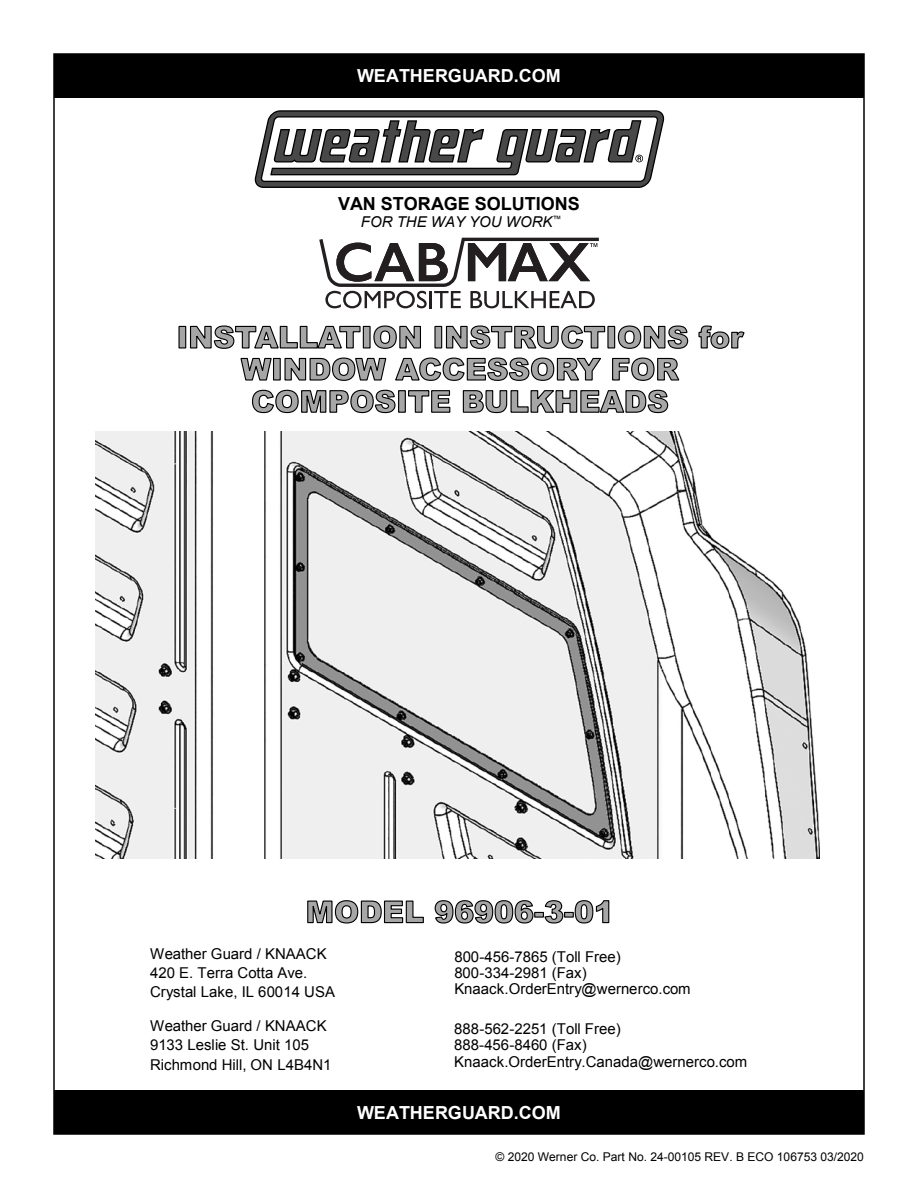
<style>
.page{position:relative;width:918px;height:1188px;background:#fff}
.page>*{position:absolute;margin:0;border:0;box-sizing:border-box;transform-origin:0 0}
.t1{font:700 18px "Arial";color:#fff}
.t2{font:700 18px "Arial";color:#000}
.t3{font:15px/19.4px "Arial";color:#000}
.t4{font:italic 15px "Arial";color:#000}
.t5{font:12px "Arial";color:#000}
</style>
<div class="page">
<div style="left:54px;top:54px;width:810px;height:43px;background:#000"></div>
<div style="left:54px;top:1091px;width:810px;height:43px;background:#000"></div>
<svg style="left:178px;top:325px;width:567px;height:24px"></svg>
<svg style="left:240px;top:357px;width:440px;height:57px"></svg>
<svg style="left:307px;top:900px;width:227px;height:24px"></svg>
<svg style="left:534px;top:912px;width:10px;height:6px"></svg>
<svg style="left:544px;top:900px;width:20px;height:24px"></svg>
<svg style="left:564px;top:912px;width:10px;height:6px"></svg>
<svg style="left:574px;top:900px;width:36px;height:24px"></svg>
<img style="left:96px;top:432px;width:724px;height:427px">
<svg style="left:254px;top:110px;width:411px;height:78px"></svg>
<svg style="left:319px;top:238px;width:280px;height:70px"></svg>
<p class="t1" style="left:357px;top:64px;width:205px">WEATHERGUARD.COM</p>
<p class="t2" style="left:338px;top:192px;width:243px">VAN STORAGE SOLUTIONS</p>
<p class="t4" style="left:361px;top:212px;width:202px">FOR THE WAY YOU WORK<sup>™</sup></p>
<p class="t3" style="left:150px;top:944px;width:186px">Weather Guard / KNAACK<br>420 E. Terra Cotta Ave.<br>Crystal Lake, IL 60014 USA</p>
<p class="t3" style="left:454px;top:948px;width:238px;line-height:16.4px">800-456-7865 (Toll Free)<br>800-334-2981 (Fax)<br>Knaack.OrderEntry@wernerco.com</p>
<p class="t3" style="left:150px;top:1016px;width:183px">Weather Guard / KNAACK<br>9133 Leslie St. Unit 105<br>Richmond Hill, ON L4B4N1</p>
<p class="t3" style="left:454px;top:1021px;width:295px;line-height:16.4px">888-562-2251 (Toll Free)<br>888-456-8460 (Fax)<br>Knaack.OrderEntry.Canada@wernerco.com</p>
<p class="t1" style="left:357px;top:1100px;width:205px">WEATHERGUARD.COM</p>
<p class="t5" style="left:495px;top:1149px;width:370px">© 2020 Werner Co. Part No. 24-00105 REV. B ECO 106753 03/2020</p>
</div>
